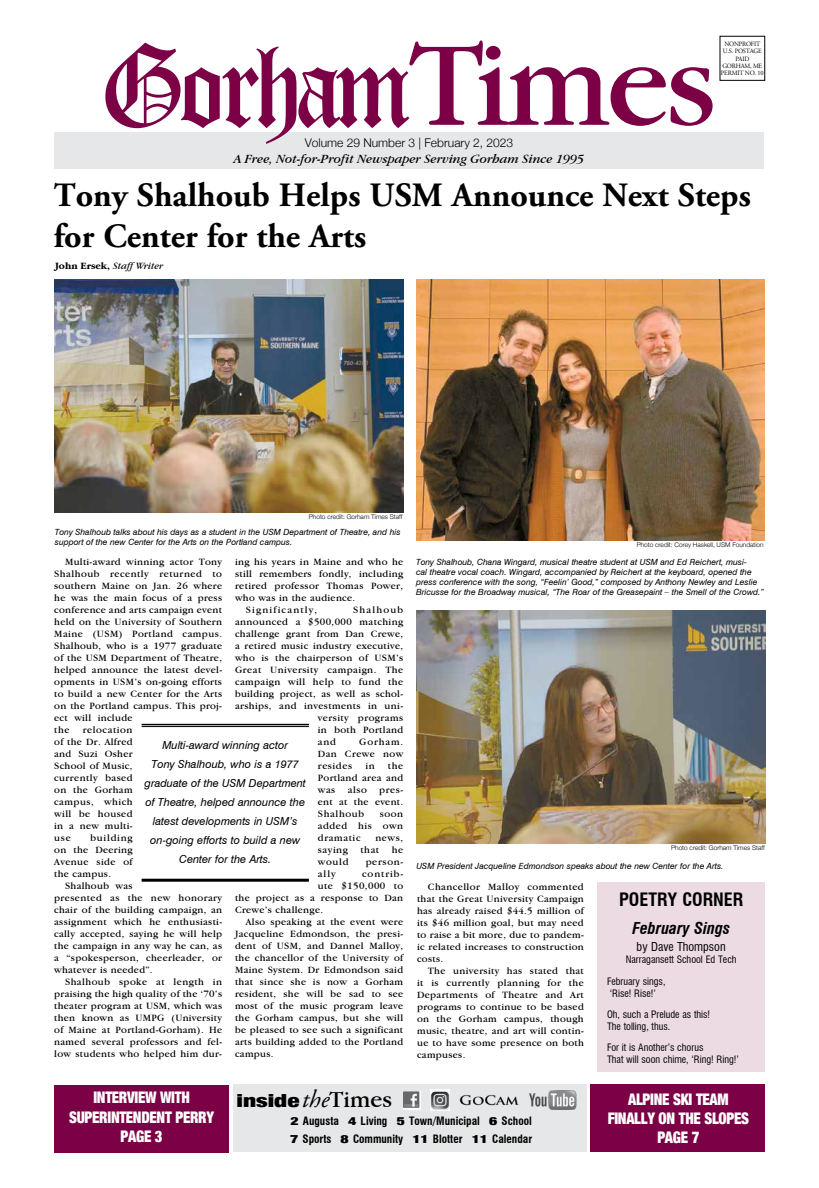
<style>
.page{position:relative;width:819px;height:1188px;background:#fff}
.page>*{position:absolute;margin:0;border:0;box-sizing:border-box;transform-origin:0 0}
.t1{font:700 34px/40.8px "Adobe Garamond Pro";color:#000}
.t2{font:900 condensed 18px "Helvetica Neue";color:#000;scale:1.4 1}
.t3{font:700 condensed 18px "Swiss 721 BT";color:#000}
.t4{font:900 condensed 16px/19.2px "Helvetica Neue";letter-spacing:-.02em;color:#fff;text-align:center;scale:.92 1}
.t5{font:italic 700 condensed 16px "Swiss 721 BT";color:#000}
.t6{font:italic 13px "Garamond IT Cby BT";color:#000}
.t7{font:300 12px "Helvetica Neue";color:#000}
.t8{font:condensed 12px "Swiss 721 BT";color:#000}
.t9{font:700 condensed 11.3px/18px "Swiss 721 BT";color:#000}
.t10{font:italic 11px/19px "Swiss 721 BT";color:#000;text-align:center}
.t11{font:10px/12px "Garamond IT Cby BT";letter-spacing:.03em;color:#000;text-align:justify}
.t12{font:condensed 10px/12px "Swiss 721 BT";color:#000}
.t13{font:10px "Garamond IT Cby BT";letter-spacing:.115em;color:#000}
.t14{font:italic 10px "Garamond IT Cby BT";color:#000}
.t15{font:10px "Garamond IT Cby BT";letter-spacing:.09em;color:#000}
.t16{font:italic 8.5px/10.2px "Swiss 721 BT";color:#000}
.t17{font:6.6px/7.4px "Adobe Garamond Pro";letter-spacing:-.03em;color:#000;text-align:center}
.t18{font:300 6.5px "Helvetica Neue";color:#000}
.s1{font-weight:700;font-style:normal}
.s2{font-family:"Adobe Garamond Pro";font-weight:400;font-style:italic;font-stretch:normal;font-size:24.8px}
.s3{font-family:"Garamond IT Cby BT";font-weight:400;font-stretch:normal;font-size:23.7px}
.s4{font-family:"Helvetica Neue";font-weight:900}
</style>
<div class="page">
<div style="left:54px;top:132px;width:710px;height:37px;background:#e6e7e8"></div>
<div style="left:233px;top:1085px;width:354px;height:67px;background:#e6e7e8"></div>
<img style="left:403px;top:1092px;width:17px;height:18px">
<img style="left:529px;top:1091px;width:48px;height:18px">
<img style="left:430px;top:1090px;width:19px;height:21px">
<img style="left:459px;top:1095px;width:60px;height:11px">
<div style="left:591px;top:1085px;width:174px;height:67px;background:#7b0046"></div>
<svg style="left:105px;top:41px;width:608px;height:103px"></svg>
<div style="left:54px;top:1085px;width:174px;height:67px;background:#7b0046"></div>
<img style="left:54px;top:279px;width:349px;height:234px">
<img style="left:416px;top:611px;width:349px;height:232px">
<img style="left:416px;top:279px;width:348px;height:261px">
<hr style="left:142px;top:724px;width:167px;height:1px;background:#000">
<hr style="left:142px;top:726px;width:167px;height:1px;background:#000">
<hr style="left:142px;top:879px;width:167px;height:3px;background:#000">
<div style="left:597px;top:882px;width:168px;height:189px;background:#eddbe3"></div>
<p class="t7" style="left:305px;top:133px;width:210px">Volume 29 Number 3 | February 2, 2023</p>
<h3 class="t6" style="left:234px;top:151px;width:352px">A Free, Not-for-Profit Newspaper Serving Gorham Since 1995</h3>
<p class="t17" style="left:721px;top:40px;width:44px">NONPROFIT<br>U.S. POSTAGE<br>PAID<br>GORHAM, ME<br>PERMIT NO. 10</p>
<h1 class="t1" style="left:54px;top:175px;width:699px">Tony Shalhoub Helps USM Announce Next Steps for Center for the Arts</h1>
<p class="t14" style="left:55px;top:260px;width:110px"><span class="s1">John Ersek,</span> Staff Writer</p>
<p class="t18" style="left:309px;top:511px;width:95px">Photo credit: Gorham Times Staff</p>
<p class="t16" style="left:55px;top:527px;width:347px">Tony Shalhoub talks about his days as a student in the USM Department of Theatre, and his support of the new Center for the Arts on the Portland campus.</p>
<p class="t11" style="left:235px;top:556px;width:170px">ing his years in Maine and who he</p>
<p class="t11" style="left:235px;top:568px;width:170px">still remembers fondly, including</p>
<p class="t11" style="left:235px;top:580px;width:170px">retired professor Thomas Power,</p>
<p class="t11" style="left:235px;top:592px;width:122px">who was in the audience.</p>
<p class="t13" style="left:246px;top:604px;width:73px">Significantly,</p>
<p class="t13" style="left:353px;top:604px;width:52px">Shalhoub</p>
<p class="t11" style="left:235px;top:616px;width:170px">announced a $500,000 matching</p>
<p class="t11" style="left:235px;top:628px;width:170px">challenge grant from Dan Crewe,</p>
<p class="t11" style="left:235px;top:640px;width:170px">a retired music industry executive,</p>
<p class="t11" style="left:235px;top:652px;width:170px">who is the chairperson of USM’s</p>
<p class="t11" style="left:235px;top:664px;width:170px">Great University campaign. The</p>
<p class="t11" style="left:235px;top:676px;width:170px">campaign will help to fund the</p>
<p class="t11" style="left:235px;top:688px;width:170px">building project, as well as schol-</p>
<p class="t11" style="left:235px;top:700px;width:170px">arships, and investments in uni-</p>
<p class="t11" style="left:318px;top:712px;width:87px">versity programs</p>
<p class="t11" style="left:318px;top:724px;width:87px">in both Portland</p>
<p class="t11" style="left:318px;top:736px;width:20px">and</p>
<p class="t11" style="left:54px;top:556px;width:169px;text-align:left;text-indent:11px">Multi-award winning actor Tony<br>Shalhoub recently returned to southern Maine on Jan. 26 where he was the main focus of a press conference and arts campaign event held on the University of Southern<br>Maine (USM) Portland campus.<br>Shalhoub, who is a 1977 graduate of the USM Department of Theatre, helped announce the latest devel&shy;opments in USM’s on-going efforts to build a new Center for the Arts on the Portland campus. This proj&shy;ect will include<br>the</p>
<p class="t11" style="left:54px;top:724px;width:80px;text-indent:29px">relocation of the Dr. Alfred and Suzi Osher School of Music, currently based on the Gorham campus, which will be housed in a new multi&shy;use</p>
<p class="t11" style="left:318px;top:736px;width:87px;text-indent:41px">Gorham.<br>Dan Crewe now resides</p>
<p class="t10" style="left:145px;top:736px;width:163px">Multi-award winning actor<br>Tony Shalhoub, who is a 1977 graduate of the USM Department of Theatre, helped announce the latest developments in USM’s on-going efforts to build a new<br>Center for the Arts.</p>
<p class="t11" style="left:318px;top:760px;width:87px;text-indent:70px">the Portland area and was also pres&shy;ent at the event.<br>Shalhoub</p>
<p class="t11" style="left:365px;top:760px;width:11px">in</p>
<p class="t11" style="left:318px;top:808px;width:87px;text-indent:62px">soon added his own dramatic</p>
<p class="t11" style="left:54px;top:832px;width:80px;text-indent:36px">building on the Deering Avenue side of the campus.</p>
<p class="t11" style="left:54px;top:880px;width:169px;text-align:left;text-indent:11px">Shalhoub was<br>presented as the new honorary chair of the building campaign, an assignment which he enthusiasti&shy;cally accepted, saying he will help the campaign in any way he can, as a “spokesperson, cheerleader, or whatever is needed”.</p>
<p class="t11" style="left:54px;top:976px;width:169px;text-indent:11px">Shalhoub spoke at length in praising the high quality of the ‘70’s theater program at USM, which was then known as UMPG (University of Maine at Portland-Gorham). He named several professors and fel&shy;low students who helped him dur-</p>
<p class="t11" style="left:375px;top:832px;width:29px">news,</p>
<p class="t11" style="left:318px;top:844px;width:32px">saying</p>
<p class="t11" style="left:361px;top:844px;width:20px">that</p>
<p class="t11" style="left:392px;top:844px;width:13px">he</p>
<p class="t11" style="left:318px;top:856px;width:32px">would</p>
<p class="t11" style="left:366px;top:856px;width:39px">person-</p>
<p class="t11" style="left:318px;top:868px;width:19px">ally</p>
<p class="t15" style="left:362px;top:868px;width:43px">contrib-</p>
<p class="t11" style="left:318px;top:880px;width:87px">ute $150,000 to</p>
<p class="t11" style="left:235px;top:892px;width:170px">the project as a response to Dan</p>
<p class="t11" style="left:235px;top:904px;width:90px">Crewe’s challenge.</p>
<p class="t11" style="left:246px;top:916px;width:159px">Also speaking at the event were</p>
<p class="t11" style="left:235px;top:928px;width:170px">Jacqueline Edmondson, the presi-</p>
<p class="t11" style="left:235px;top:940px;width:170px">dent of USM, and Dannel Malloy,</p>
<p class="t11" style="left:235px;top:952px;width:170px">the chancellor of the University of</p>
<p class="t11" style="left:235px;top:964px;width:170px">Maine System. Dr Edmondson said</p>
<p class="t11" style="left:235px;top:976px;width:170px">that since she is now a Gorham</p>
<p class="t11" style="left:235px;top:988px;width:170px">resident, she will be sad to see</p>
<p class="t11" style="left:235px;top:1000px;width:170px">most of the music program leave</p>
<p class="t11" style="left:235px;top:1012px;width:170px">the Gorham campus, but she will</p>
<p class="t11" style="left:235px;top:1024px;width:170px">be pleased to see such a significant</p>
<p class="t11" style="left:235px;top:1036px;width:170px">arts building added to the Portland</p>
<p class="t11" style="left:235px;top:1048px;width:40px">campus.</p>
<p class="t18" style="left:637px;top:539px;width:129px">Photo credit: Corey Haskell, USM Foundation</p>
<p class="t16" style="left:416px;top:556px;width:350px">Tony Shalhoub, Chana Wingard, musical theatre student at USM and Ed Reichert, musi-<br>cal theatre vocal coach. Wingard, accompanied by Reichert at the keyboard, opened the press conference with the song, “Feelin’ Good,” composed by Anthony Newley and Leslie Bricusse for the Broadway musical, “The Roar of the Greasepaint – the Smell of the Crowd.”</p>
<p class="t18" style="left:671px;top:842px;width:95px">Photo credit: Gorham Times Staff</p>
<p class="t16" style="left:416px;top:861px;width:309px">USM President Jacqueline Edmondson speaks about the new Center for the Arts.</p>
<p class="t11" style="left:417px;top:880px;width:168px;text-indent:11px">Chancellor Malloy commented that the Great University Campaign has already raised $44.5 million of its $46 million goal, but may need to raise a bit more, due to pandem&shy;ic related increases to construction costs.</p>
<p class="t11" style="left:417px;top:964px;width:168px;text-indent:11px">The university has stated that it is currently planning for the Departments of Theatre and Art programs to continue to be based on the Gorham campus, though music, theatre, and art will contin&shy;ue to have some presence on both campuses.</p>
<h2 class="t3" style="left:619px;top:888px;width:126px">POETRY CORNER</h2>
<h3 class="t5" style="left:632px;top:919px;width:99px">February Sings</h3>
<p class="t8" style="left:637px;top:939px;width:91px">by Dave Thompson</p>
<p class="t12" style="left:626px;top:953px;width:112px">Narragansett School Ed Tech</p>
<p class="t12" style="left:607px;top:976px;width:60px">February sings, ‘Rise! Rise!’</p>
<p class="t12" style="left:607px;top:1009px;width:105px">Oh, such a Prelude as this!<br>The tolling, thus.</p>
<p class="t12" style="left:607px;top:1042px;width:133px">For it is Another’s chorus<br>That will soon chime, ‘Ring! Ring!’</p>
<h3 class="t4" style="left:69px;top:1087px;width:159px">INTERVIEW WITH<br>SUPERINTENDENT PERRY<br>PAGE 3</h3>
<h2 class="t2" style="left:237px;top:1085px;width:113px">inside<span class="s2">the</span><span class="s3">Times</span></h2>
<p class="t9" style="left:290px;top:1112px;width:244px"><span class="s4">2</span> Augusta <span class="s4">4</span> Living <span class="s4">5</span> Town/Municipal <span class="s4">6</span> School<br><span class="s4">7</span> Sports <span class="s4">8</span> Community <span class="s4">11</span> Blotter <span class="s4">11</span> Calendar</p>
<h3 class="t4" style="left:608px;top:1089px;width:155px">ALPINE SKI TEAM<br>FINALLY ON THE SLOPES<br>PAGE 7</h3>
</div>
